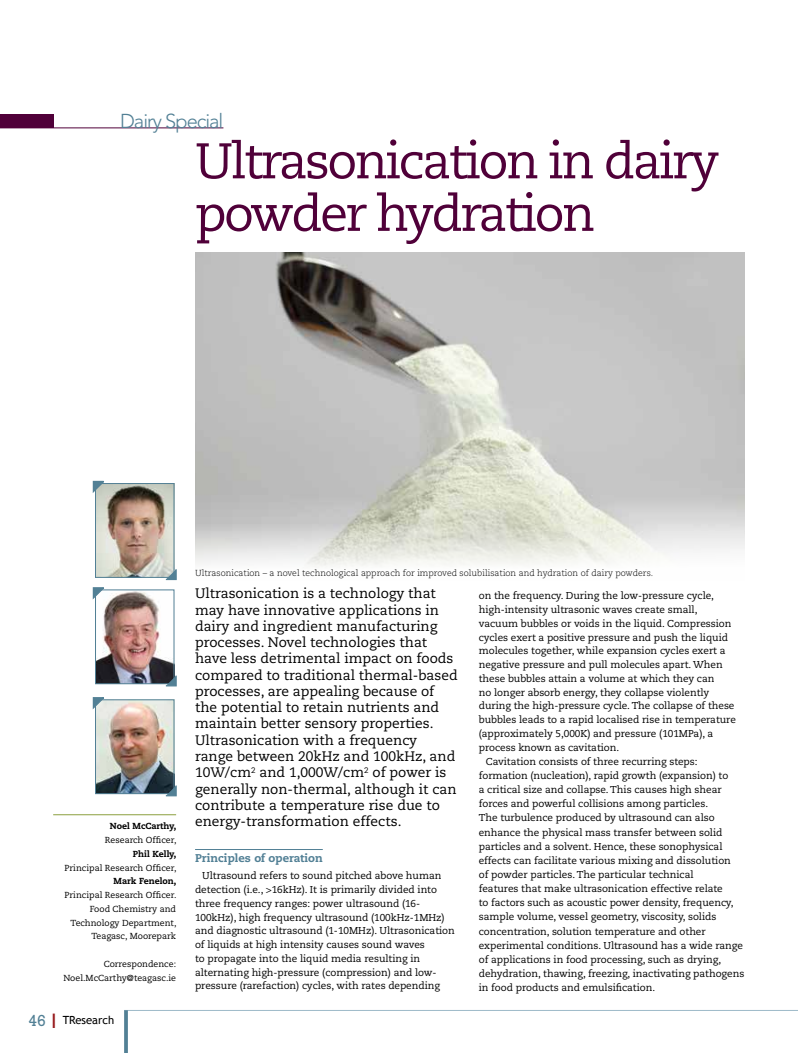
<style>
.page{position:relative;width:798px;height:1053px;background:#fff}
.page>*{position:absolute;margin:0;border:0;box-sizing:border-box;transform-origin:0 0}
.t1{font:50px/52.5px "Caecilia";letter-spacing:-.05em;color:#500039}
.t2{font:300 20px "Avenir";letter-spacing:-.05em;color:#528095}
.t3{font:13.75px/16.2px "Caecilia";color:#000}
.t4{font:800 11.25px "Caecilia";color:#528095}
.t5{font:11.25px "Trebuchet MS";color:#000}
.t6{font:10px/13.8px "Caecilia";letter-spacing:-.005em;color:#000}
.t7{font:8.75px/13.8px "Caecilia";color:#000;text-align:right}
.t8{font:300 8.75px "Caecilia";color:#000}
.t9{font:800 8.75px "Caecilia";color:#000}
.s1{font-family:"Rockwell";font-size:16.25px;color:#528095}
.s2{font-size:20px;color:#96171a}
</style>
<div class="page">
<hr style="left:124px;top:1010px;width:673px;height:1px;background:#9db9c8">
<svg style="left:124px;top:1010px;width:4px;height:42px"></svg>
<div style="left:0;top:114px;width:53px;height:14px;background:#500039"></div>
<hr style="left:0;top:128px;width:223px;height:1px;background:#500039">
<img style="left:195px;top:252px;width:549px;height:315px">
<img style="left:97px;top:591px;width:75px;height:90px">
<div style="left:95px;top:589px;width:79px;height:94px;border:1px solid #528095"></div>
<svg style="left:92px;top:587px;width:13px;height:14px"></svg>
<svg style="left:164px;top:674px;width:13px;height:13px"></svg>
<img style="left:97px;top:485px;width:75px;height:90px">
<div style="left:95px;top:483px;width:79px;height:94px;border:1px solid #528095"></div>
<svg style="left:92px;top:480px;width:13px;height:14px"></svg>
<svg style="left:164px;top:568px;width:13px;height:12px"></svg>
<img style="left:97px;top:701px;width:75px;height:90px">
<div style="left:95px;top:699px;width:79px;height:94px;border:1px solid #528095"></div>
<svg style="left:92px;top:697px;width:13px;height:13px"></svg>
<svg style="left:164px;top:784px;width:13px;height:13px"></svg>
<hr style="left:53px;top:814px;width:123px;height:1px;background:#8b9f3e">
<hr style="left:195px;top:849px;width:127px;height:1px;background:#528095">
<h2 class="t2" style="left:120px;top:109px;width:105px">Dairy Special</h2>
<h1 class="t1" style="left:195px;top:136px;width:525px">Ultrasonication in dairy powder hydration</h1>
<p class="t9" style="left:110px;top:820px;width:68px">Noel McCarthy,</p>
<p class="t7" style="left:105px;top:833px;width:73px">Research Officer,</p>
<p class="t9" style="left:133px;top:848px;width:45px">Phil Kelly,</p>
<p class="t7" style="left:64px;top:860px;width:113px">Principal Research Officer,</p>
<p class="t9" style="left:113px;top:875px;width:64px">Mark Fenelon,</p>
<p class="t7" style="left:64px;top:888px;width:113px">Principal Research Officer.<br>Food Chemistry and<br>Technology Department,<br>Teagasc, Moorepark</p>
<p class="t7" style="left:63px;top:956px;width:114px">Correspondence:<br>Noel.McCarthy@teagasc.ie</p>
<p class="t5" style="left:28px;top:1013px;width:87px"><span class="s1">46</span> <span class="s2">I</span> TResearch</p>
<p class="t8" style="left:195px;top:568px;width:459px">Ultrasonication – a novel technological approach for improved solubilisation and hydration of dairy powders.</p>
<p class="t3" style="left:195px;top:585px;width:264px">Ultrasonication is a technology that may have innovative applications in dairy and ingredient manufacturing processes. Novel technologies that have less detrimental impact on foods compared to traditional thermal-based processes, are appealing because of the potential to retain nutrients and maintain better sensory properties.<br>Ultrasonication with a frequency range between 20kHz and 100kHz, and 10W/cm<sup>2</sup> and 1,000W/cm<sup>2</sup> of power is generally non-thermal, although it can contribute a temperature rise due to energy-transformation effects.</p>
<p class="t4" style="left:195px;top:851px;width:129px">Principles of operation</p>
<p class="t6" style="left:195px;top:869px;width:261px;text-indent:7px">Ultrasound refers to sound pitched above human detection (i.e., &gt;16kHz). It is primarily divided into three frequency ranges: power ultrasound (16- 100kHz), high frequency ultrasound (100kHz-1MHz) and diagnostic ultrasound (1-10MHz). Ultrasonication of liquids at high intensity causes sound waves<br>to propagate into the liquid media resulting in alternating high-pressure (compression) and low&shy;pressure (rarefaction) cycles, with rates depending</p>
<p class="t6" style="left:478px;top:589px;width:236px">on the frequency. During the low-pressure cycle,</p>
<p class="t6" style="left:478px;top:603px;width:220px">high-intensity ultrasonic waves create small,</p>
<p class="t6" style="left:478px;top:616px;width:254px">vacuum bubbles or voids in the liquid. Compression</p>
<p class="t6" style="left:478px;top:630px;width:251px">cycles exert a positive pressure and push the liquid</p>
<p class="t6" style="left:478px;top:644px;width:248px">molecules together, while expansion cycles exert a</p>
<p class="t6" style="left:478px;top:658px;width:245px">negative pressure and pull molecules apart. When</p>
<p class="t6" style="left:478px;top:671px;width:237px">these bubbles attain a volume at which they can</p>
<p class="t6" style="left:478px;top:685px;width:232px">no longer absorb energy, they collapse violently</p>
<p class="t6" style="left:478px;top:699px;width:257px">during the high-pressure cycle. The collapse of these</p>
<p class="t6" style="left:478px;top:713px;width:258px">bubbles leads to a rapid localised rise in temperature</p>
<p class="t6" style="left:478px;top:726px;width:236px">(approximately 5,000K) and pressure (101MPa), a</p>
<p class="t6" style="left:478px;top:740px;width:142px">process known as cavitation.</p>
<p class="t6" style="left:485px;top:754px;width:213px">Cavitation consists of three recurring steps:</p>
<p class="t6" style="left:478px;top:768px;width:251px">formation (nucleation), rapid growth (expansion) to</p>
<p class="t6" style="left:478px;top:783px;width:244px">a critical size and collapse. This causes high shear</p>
<p class="t6" style="left:478px;top:797px;width:231px">forces and powerful collisions among particles.</p>
<p class="t6" style="left:478px;top:811px;width:237px">The turbulence produced by ultrasound can also</p>
<p class="t6" style="left:478px;top:825px;width:245px">enhance the physical mass transfer between solid</p>
<p class="t6" style="left:478px;top:839px;width:245px">particles and a solvent. Hence, these sonophysical</p>
<p class="t6" style="left:478px;top:853px;width:253px">effects can facilitate various mixing and dissolution</p>
<p class="t6" style="left:478px;top:867px;width:216px">of powder particles. The particular technical</p>
<p class="t6" style="left:478px;top:881px;width:245px">features that make ultrasonication effective relate</p>
<p class="t6" style="left:478px;top:896px;width:256px">to factors such as acoustic power density, frequency,</p>
<p class="t6" style="left:478px;top:910px;width:239px">sample volume, vessel geometry, viscosity, solids</p>
<p class="t6" style="left:478px;top:924px;width:228px">concentration, solution temperature and other</p>
<p class="t6" style="left:478px;top:938px;width:266px">experimental conditions. Ultrasound has a wide range</p>
<p class="t6" style="left:478px;top:952px;width:244px">of applications in food processing, such as drying,</p>
<p class="t6" style="left:478px;top:966px;width:267px">dehydration, thawing, freezing, inactivating pathogens</p>
<p class="t6" style="left:478px;top:980px;width:178px">in food products and emulsification.</p>
</div>
